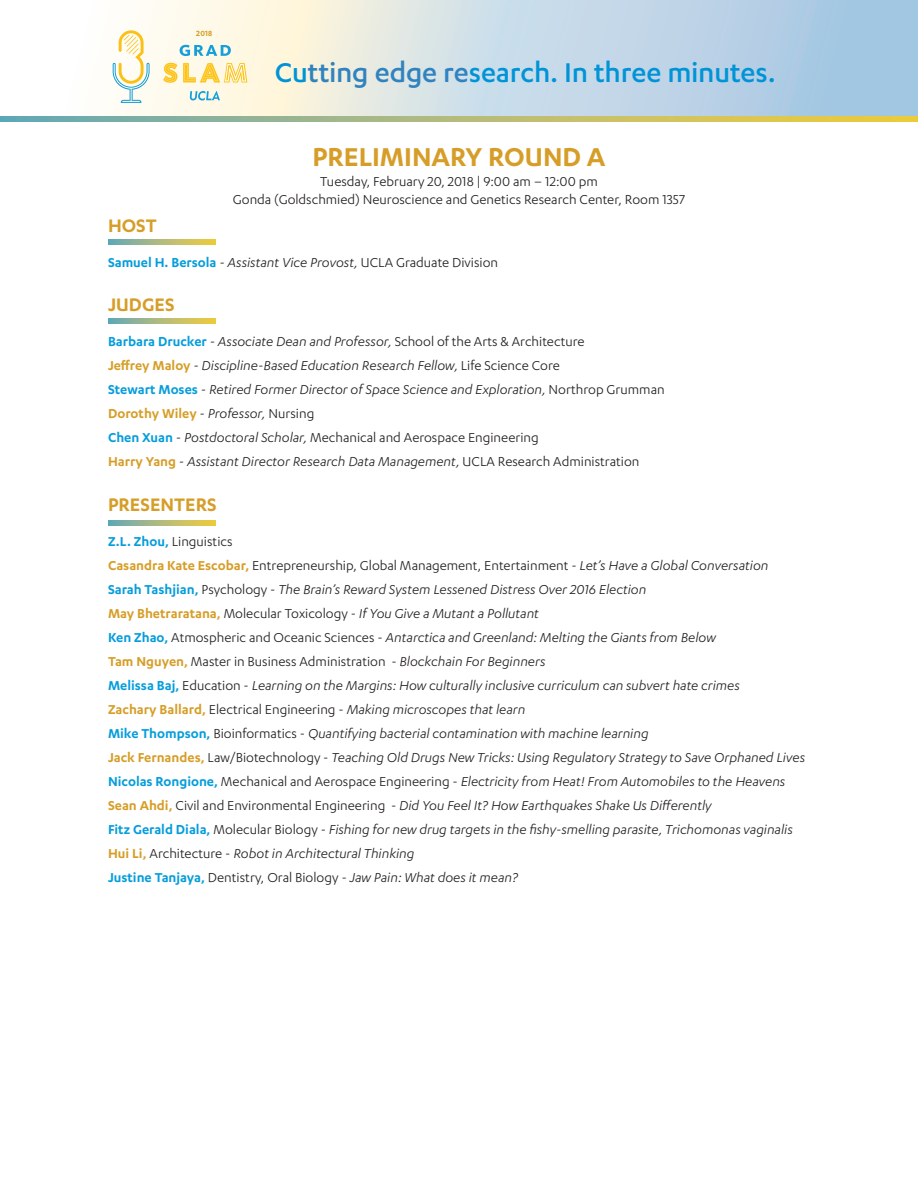
<style>
.page{position:relative;width:918px;height:1188px;background:#fff}
.page>*{position:absolute;margin:0;border:0;box-sizing:border-box;transform-origin:0 0}
.t1{font:500 31.5px "Karbon";letter-spacing:-.005em;color:#0094d7}
.t2{font:600 30px "Karbon";color:#d69e28}
.t3{font:600 21px "Karbon";color:#d69e28}
.t4{font:italic 15px "Karbon";color:#231f20}
.t5{font:15px/18px "Karbon";color:#231f20;text-align:center}
.t6{font:600 15px "Karbon";color:#d69e28}
.t7{font:600 8.7px "Karbon";color:#d69e28}
.s1{color:#3183bf}
.s2{font-weight:600;font-style:normal;color:#069ddc}
.s3{font-style:normal}
.s4{font-weight:600;color:#069ddc}
.s5{font-style:italic}
.s6{font-weight:600;font-style:normal;color:#d69e28}
.s7{font-weight:400;font-style:italic;color:#231f20}
.s8{font-weight:400;color:#231f20}
.s9{font-weight:600;color:#d69e28}
</style>
<div class="page">
<svg style="left:0;top:0;width:918px;height:117px"></svg>
<svg style="left:0;top:117px;width:918px;height:4px;background:#afba79"></svg>
<svg style="left:190px;top:91px;width:30px;height:9px"></svg>
<svg style="left:180px;top:45px;width:51px;height:11px"></svg>
<svg style="left:163px;top:63px;width:14px;height:20px"></svg>
<svg style="left:183px;top:63px;width:64px;height:19px"></svg>
<svg style="left:113px;top:30px;width:37px;height:73px"></svg>
<svg style="left:108px;top:521px;width:108px;height:4px"></svg>
<svg style="left:108px;top:319px;width:108px;height:4px"></svg>
<svg style="left:108px;top:240px;width:108px;height:4px"></svg>
<p class="t7" style="left:196px;top:28px;width:18px">2018</p>
<p class="t1" style="left:275px;top:55px;width:503px">Cu<span class="s1">tting edge re</span>search. In three minutes.</p>
<h1 class="t2" style="left:312px;top:140px;width:295px">PRELIMINARY ROUND A</h1>
<p class="t5" style="left:233px;top:172px;width:454px">Tuesday, February 20, 2018 | 9:00 am – 12:00 pm<br>Gonda (Goldschmied) Neuroscience and Genetics Research Center, Room 1357</p>
<h2 class="t3" style="left:108px;top:214px;width:50px">HOST</h2>
<p class="t4" style="left:108px;top:254px;width:392px"><span class="s2">Samuel H. Bersola</span> - Assistant Vice Provost, <span class="s3">UCLA Graduate Division</span></p>
<h2 class="t3" style="left:108px;top:293px;width:68px">JUDGES</h2>
<p class="t5" style="left:108px;top:332px;width:478px"><span class="s4">Barbara Drucker</span> <span class="s5">- Associate Dean and Professor,</span> School of the Arts &amp; Architecture</p>
<p class="t4" style="left:108px;top:357px;width:453px"><span class="s6">Jeffrey Maloy</span> - Discipline-Based Education Research Fellow, <span class="s3">Life Science Core</span></p>
<p class="t4" style="left:108px;top:381px;width:558px"><span class="s2">Stewart Moses</span> - Retired Former Director of Space Science and Exploration, <span class="s3">Northrop Grumman</span></p>
<p class="t6" style="left:108px;top:405px;width:208px">Dorothy Wiley <span class="s7">- Professor,</span> <span class="s8">Nursing</span></p>
<p class="t5" style="left:108px;top:428px;width:432px"><span class="s4">Chen Xuan</span> <span class="s5">- Postdoctoral Scholar,</span> Mechanical and Aerospace Engineering</p>
<p class="t4" style="left:108px;top:453px;width:533px"><span class="s6">Harry Yang</span> - Assistant Director Research Data Management, <span class="s3">UCLA Research Administration</span></p>
<h2 class="t3" style="left:108px;top:493px;width:110px">PRESENTERS</h2>
<p class="t5" style="left:108px;top:532px;width:126px"><span class="s4">Z.L. Zhou,</span> Linguistics</p>
<p class="t5" style="left:108px;top:556px;width:662px"><span class="s9">Casandra Kate Escobar,</span> Entrepreneurship, Global Management, Entertainment - <span class="s5">Let’s Have a Global Conversation</span></p>
<p class="t4" style="left:108px;top:581px;width:540px"><span class="s2">Sarah Tashjian,</span> <span class="s3">Psychology -</span> The Brain’s Reward System Lessened Distress Over 2016 Election</p>
<p class="t4" style="left:108px;top:605px;width:433px"><span class="s6">May Bhetraratana,</span> <span class="s3">Molecular Toxicology -</span> If You Give a Mutant a Pollutant</p>
<p class="t4" style="left:108px;top:629px;width:609px"><span class="s2">Ken Zhao,</span> <span class="s3">Atmospheric and Oceanic Sciences -</span> Antarctica and Greenland: Melting the Giants from Below</p>
<p class="t5" style="left:108px;top:652px;width:439px"><span class="s9">Tam Nguyen,</span> Master in Business Administration - <span class="s5">Blockchain For Beginners</span></p>
<p class="t4" style="left:108px;top:677px;width:633px"><span class="s2">Melissa Baj,</span> <span class="s3">Education -</span> Learning on the Margins: How culturally inclusive curriculum can subvert hate crimes</p>
<p class="t4" style="left:108px;top:701px;width:419px"><span class="s6">Zachary Ballard,</span> <span class="s3">Electrical Engineering -</span> Making microscopes that learn</p>
<p class="t4" style="left:108px;top:725px;width:542px"><span class="s2">Mike Thompson,</span> <span class="s3">Bioinformatics -</span> Quantifying bacterial contamination with machine learning</p>
<p class="t4" style="left:108px;top:749px;width:699px"><span class="s6">Jack Fernandes,</span> <span class="s3">Law/Biotechnology -</span> Teaching Old Drugs New Tricks: Using Regulatory Strategy to Save Orphaned Lives</p>
<p class="t4" style="left:108px;top:773px;width:679px"><span class="s2">Nicolas Rongione,</span> <span class="s3">Mechanical and Aerospace Engineering -</span> Electricity from Heat! From Automobiles to the Heavens</p>
<p class="t4" style="left:108px;top:797px;width:605px"><span class="s6">Sean Ahdi,</span> <span class="s3">Civil and Environmental Engineering -</span> Did You Feel It? How Earthquakes Shake Us Differently</p>
<p class="t4" style="left:108px;top:821px;width:686px"><span class="s2">Fitz Gerald Diala,</span> <span class="s3">Molecular Biology -</span> Fishing for new drug targets in the fishy-smelling parasite, Trichomonas vaginalis</p>
<p class="t4" style="left:108px;top:845px;width:308px"><span class="s6">Hui Li,</span> <span class="s3">Architecture -</span> Robot in Architectural Thinking</p>
<p class="t4" style="left:108px;top:869px;width:412px"><span class="s2">Justine Tanjaya,</span> <span class="s3">Dentistry, Oral Biology</span> - Jaw Pain: What does it mean?</p>
</div>
